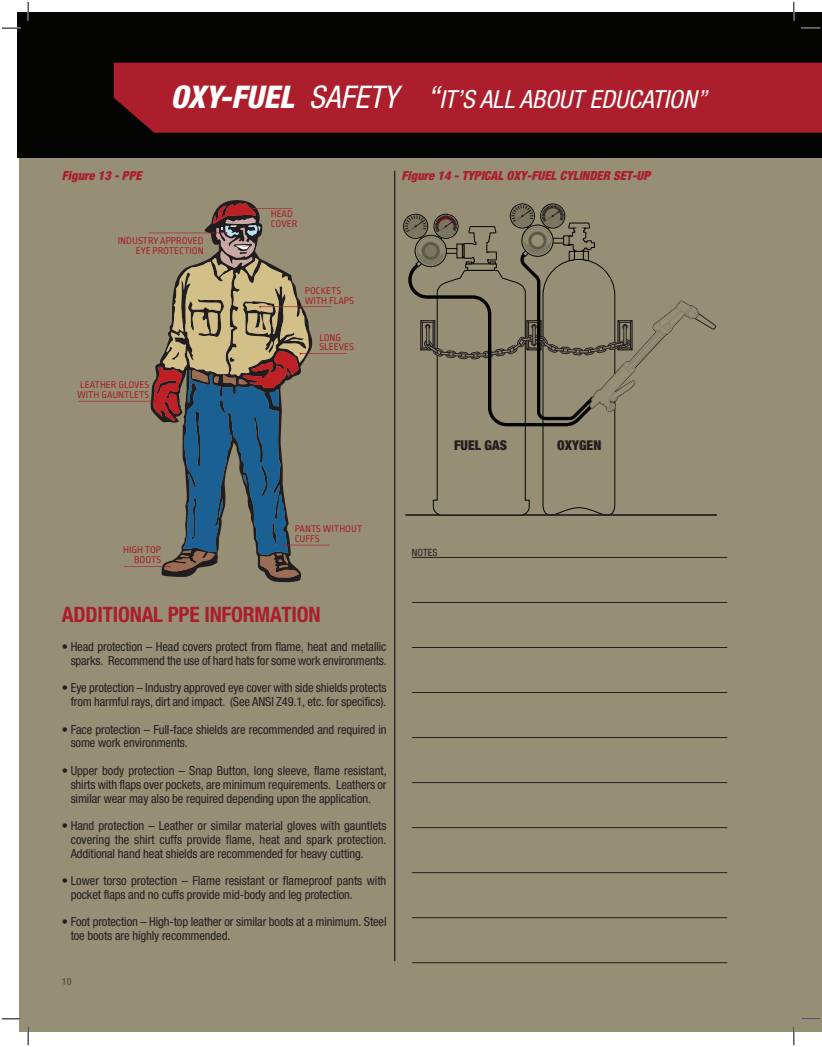
<style>
.page{position:relative;width:822px;height:1047px;background:#fff}
.page>*{position:absolute;margin:0;border:0;box-sizing:border-box;transform-origin:0 0}
.t1{font:italic condensed 25px "Helvetica Neue LT Std";color:#fff}
.t2{font:700 condensed 21.25px "Helvetica Neue LT Std";letter-spacing:-.01em;color:#ac1e2c}
.t3{font:900 condensed 13.5px "Helvetica Neue LT Std";color:#231f20}
.t4{font:condensed 12.5px/13.8px "Helvetica Neue LT Std";letter-spacing:-.01em;color:#231f20}
.t5{font:italic 900 condensed 12.5px "Helvetica Neue LT Std";color:#ac1e2c}
.t6{font:10.25px/9.6px "Ropa Sans Pro";color:#ab1e2c}
.t7{font:condensed 10px "Helvetica Neue LT Std";color:#231f20}
.t8{font:500 condensed 10px "Helvetica Neue LT Std";color:#545242}
.s1{font-weight:800;font-size:31.25px}
.s2{font-size:31.25px}
</style>
<div class="page">
<div style="left:19px;top:138px;width:802px;height:893px;background:#968f76"></div>
<div style="left:17px;top:12px;width:804px;height:146px;background:#040503"></div>
<div style="left:114px;top:63px;width:707px;height:70px;background:#ac1e2c"></div>
<svg style="left:149px;top:200px;width:163px;height:382px"></svg>
<svg style="left:153px;top:203px;width:156px;height:375px"></svg>
<div style="left:510px;top:204px;width:24px;height:24px;border:1px solid #040503;border-radius:50%"></div>
<div style="left:540px;top:204px;width:24px;height:24px;border:1px solid #040503;border-radius:50%"></div>
<div style="left:403px;top:214px;width:24px;height:24px;border:1px solid #040503;border-radius:50%"></div>
<svg style="left:405px;top:205px;width:311px;height:311px"></svg>
<hr style="left:412px;top:557px;width:315px;height:1px;background:#231f20">
<hr style="left:412px;top:602px;width:315px;height:1px;background:#231f20">
<hr style="left:412px;top:647px;width:315px;height:1px;background:#231f20">
<hr style="left:412px;top:692px;width:315px;height:1px;background:#231f20">
<hr style="left:412px;top:737px;width:315px;height:1px;background:#231f20">
<hr style="left:412px;top:782px;width:315px;height:1px;background:#231f20">
<hr style="left:412px;top:827px;width:315px;height:1px;background:#231f20">
<hr style="left:412px;top:872px;width:315px;height:1px;background:#231f20">
<hr style="left:412px;top:917px;width:315px;height:1px;background:#231f20">
<hr style="left:412px;top:962px;width:315px;height:1px;background:#231f20">
<hr style="left:394px;top:171px;width:1px;height:790px;background:#231f20">
<svg style="left:2px;top:27px;width:19px;height:2px"></svg>
<svg style="left:801px;top:27px;width:18px;height:2px"></svg>
<svg style="left:2px;top:1018px;width:19px;height:1px"></svg>
<svg style="left:801px;top:1018px;width:18px;height:1px"></svg>
<svg style="left:27px;top:2px;width:2px;height:19px"></svg>
<svg style="left:27px;top:1026px;width:2px;height:18px"></svg>
<svg style="left:793px;top:2px;width:1px;height:19px"></svg>
<svg style="left:792px;top:1026px;width:2px;height:18px"></svg>
<p class="t5" style="left:62px;top:167px;width:81px">Figure 13 - PPE</p>
<h1 class="t1" style="left:170px;top:85px;width:537px"><span class="s1">OXY-FUEL</span> <span class="s2">SAFETY “</span>IT’S ALL ABOUT EDUCATION”</h1>
<p class="t6" style="left:271px;top:210px;width:28px">HEAD<br>COVER</p>
<p class="t5" style="left:401px;top:167px;width:250px">Figure 14 - TYPICAL OXY-FUEL CYLINDER SET-UP</p>
<p class="t6" style="left:118px;top:237px;width:87px;text-align:right">INDUSTRY APPROVED<br>EYE PROTECTION</p>
<p class="t6" style="left:77px;top:381px;width:74px;text-align:center">LEATHER GLOVES<br>WITH GAUNTLETS</p>
<p class="t6" style="left:304px;top:286px;width:51px">POCKETS<br>WITH FLAPS</p>
<p class="t6" style="left:319px;top:333px;width:36px">LONG<br>SLEEVES</p>
<p class="t3" style="left:454px;top:437px;width:54px">FUEL GAS</p>
<p class="t3" style="left:557px;top:437px;width:46px">OXYGEN</p>
<p class="t6" style="left:123px;top:546px;width:40px;text-align:right">HIGH TOP<br>BOOTS</p>
<p class="t6" style="left:294px;top:524px;width:69px">PANTS WITHOUT<br>CUFFS</p>
<h2 class="t2" style="left:62px;top:602px;width:260px">ADDITIONAL PPE INFORMATION</h2>
<p class="t4" style="left:62px;top:639px;width:326px;text-align:right">• Head protection – Head covers protect from flame, heat and metallic sparks. Recommend the use of hard hats for some work environments.</p>
<p class="t4" style="left:62px;top:681px;width:326px;text-align:right">• Eye protection – Industry approved eye cover with side shields protects from harmful rays, dirt and impact. (See ANSI Z49.1, etc. for specifics).</p>
<p class="t4" style="left:71px;top:722px;width:317px;text-indent:-9px">• Face protection – Full-face shields are recommended and required in some work environments.</p>
<p class="t4" style="left:71px;top:763px;width:317px;text-align:justify;text-indent:-9px">• Upper body protection – Snap Button, long sleeve, flame resistant, shirts with flaps over pockets, are minimum requirements. Leathers or similar wear may also be required depending upon the application.</p>
<p class="t4" style="left:71px;top:818px;width:317px;text-align:justify;text-indent:-9px">• Hand protection – Leather or similar material gloves with gauntlets covering the shirt cuffs provide flame, heat and spark protection.<br>Additional hand heat shields are recommended for heavy cutting.</p>
<p class="t4" style="left:71px;top:873px;width:317px;text-indent:-9px">• Lower torso protection – Flame resistant or flameproof pants with pocket flaps and no cuffs provide mid-body and leg protection.</p>
<p class="t4" style="left:71px;top:914px;width:317px;text-indent:-9px">• Foot protection – High-top leather or similar boots at a minimum. Steel toe boots are highly recommended.</p>
<p class="t8" style="left:62px;top:974px;width:11px">10</p>
<p class="t7" style="left:412px;top:546px;width:27px">NOTES</p>
</div>
